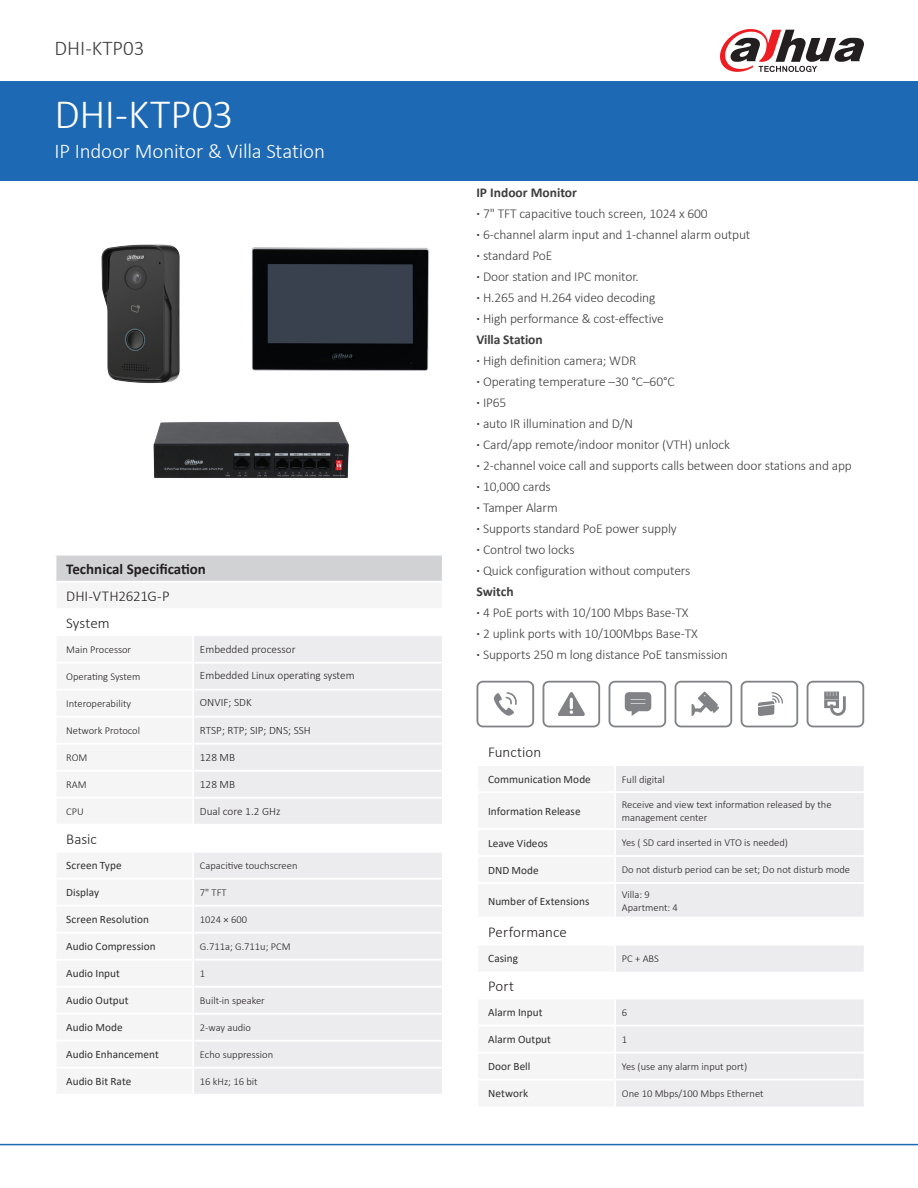
<style>
.page{position:relative;width:918px;height:1188px;background:#fff}
.page>*{position:absolute;margin:0;border:0;box-sizing:border-box;transform-origin:0 0}
.t1{font:300 42px "Calibri";letter-spacing:-.005em;color:#fff}
.t2{font:300 21px "Calibri";letter-spacing:-.01em;color:#fff}
.t3{font:300 21px "Calibri";color:#3e3e3f}
.表格大类{font:300 15px "Calibri";color:#231f20}
.t4{font:700 15px "Calibri";color:#231f20}
.t5{font:300 13.5px "Calibri";letter-spacing:-.01em;color:#3e3e3f}
.t6{font:700 13.5px "Calibri";color:#3e3e3f}
.表格分类{font:11.25px "Calibri";letter-spacing:.005em;color:#312f30}
.t7{font:300 11.25px "Calibri";color:#231f20}
.t8{font:300 10.5px/12.6px "Calibri";color:#231f20}
.s1{font-weight:700}
</style>
<div class="page">
<div style="left:0;top:81px;width:918px;height:100px;background:#1e69b4"></div>
<hr style="left:0;top:1144px;width:918px;height:1px;background:#1e69b4">
<svg style="left:720px;top:29px;width:144px;height:43px"></svg>
<svg style="left:477px;top:681px;width:57px;height:46px"></svg>
<svg style="left:543px;top:681px;width:57px;height:46px"></svg>
<svg style="left:609px;top:681px;width:57px;height:46px"></svg>
<svg style="left:675px;top:681px;width:57px;height:46px"></svg>
<svg style="left:741px;top:681px;width:57px;height:46px"></svg>
<svg style="left:807px;top:681px;width:57px;height:46px"></svg>
<svg style="left:56px;top:556px;width:386px;height:538px"></svg>
<hr style="left:193px;top:1067px;width:251px;height:2px;background:#fff">
<hr style="left:192px;top:1069px;width:2px;height:25px;background:#fff">
<img style="left:251px;top:247px;width:178px;height:124px">
<img style="left:101px;top:244px;width:79px;height:139px">
<img style="left:153px;top:422px;width:196px;height:56px">
<svg style="left:616px;top:766px;width:248px;height:341px;fill:#ececee"></svg>
<div style="left:477px;top:829px;width:138px;height:27px;background:#f5f5f6"></div>
<div style="left:615px;top:829px;width:250px;height:27px;background:#ececee"></div>
<hr style="left:476px;top:828px;width:139px;height:2px;background:#fff">
<hr style="left:476px;top:855px;width:139px;height:2px;background:#fff">
<hr style="left:615px;top:855px;width:251px;height:2px;background:#fff">
<hr style="left:615px;top:882px;width:251px;height:2px;background:#fff">
<hr style="left:615px;top:917px;width:251px;height:2px;background:#fff">
<hr style="left:615px;top:944px;width:251px;height:2px;background:#fff">
<hr style="left:615px;top:791px;width:251px;height:2px;background:#fff">
<hr style="left:476px;top:830px;width:2px;height:25px;background:#fff">
<hr style="left:615px;top:828px;width:251px;height:2px;background:#fff">
<hr style="left:614px;top:830px;width:2px;height:25px;background:#fff">
<hr style="left:864px;top:830px;width:2px;height:25px;background:#fff">
<hr style="left:615px;top:998px;width:251px;height:2px;background:#fff">
<hr style="left:615px;top:1025px;width:251px;height:2px;background:#fff">
<hr style="left:615px;top:1052px;width:251px;height:2px;background:#fff">
<hr style="left:615px;top:1079px;width:251px;height:2px;background:#fff">
<p class="t3" style="left:55px;top:35px;width:91px">DHI-KTP03</p>
<p class="t1" style="left:55px;top:88px;width:181px">DHI-KTP03</p>
<p class="t2" style="left:55px;top:138px;width:272px">IP Indoor Monitor &amp; Villa Station</p>
<p class="t4" style="left:66px;top:558px;width:141px">Technical Specification</p>
<p class="表格大类" style="left:66px;top:587px;width:105px">DHI-VTH2621G-P</p>
<p class="表格大类" style="left:66px;top:614px;width:45px">System</p>
<p class="t8" style="left:66px;top:643px;width:66px">Main Processor</p>
<p class="t7" style="left:200px;top:643px;width:97px">Embedded processor</p>
<p class="t8" style="left:66px;top:670px;width:76px">Operating System</p>
<p class="t7" style="left:200px;top:668px;width:156px">Embedded Linux operating system</p>
<p class="t8" style="left:66px;top:697px;width:66px">Interoperability</p>
<p class="t7" style="left:200px;top:695px;width:53px">ONVIF; SDK</p>
<p class="t8" style="left:66px;top:724px;width:75px">Network Protocol</p>
<p class="t7" style="left:200px;top:724px;width:112px">RTSP; RTP; SIP; DNS; SSH</p>
<p class="t8" style="left:66px;top:751px;width:23px">ROM</p>
<p class="t7" style="left:200px;top:751px;width:37px">128 MB</p>
<p class="t8" style="left:66px;top:778px;width:22px">RAM</p>
<p class="t7" style="left:200px;top:778px;width:37px">128 MB</p>
<p class="t8" style="left:66px;top:805px;width:19px">CPU</p>
<p class="t7" style="left:200px;top:805px;width:82px">Dual core 1.2 GHz</p>
<p class="表格大类" style="left:66px;top:830px;width:32px">Basic</p>
<p class="表格分类" style="left:66px;top:858px;width:57px">Screen Type</p>
<p class="t8" style="left:200px;top:859px;width:99px">Capacitive touchscreen</p>
<p class="表格分类" style="left:66px;top:885px;width:35px">Display</p>
<p class="t8" style="left:200px;top:886px;width:28px">7" TFT</p>
<p class="表格分类" style="left:66px;top:912px;width:84px">Screen Resolution</p>
<p class="t8" style="left:200px;top:913px;width:49px">1024 × 600</p>
<p class="表格分类" style="left:66px;top:939px;width:91px">Audio Compression</p>
<p class="t8" style="left:200px;top:940px;width:92px">G.711a; G.711u; PCM</p>
<p class="表格分类" style="left:66px;top:966px;width:55px">Audio Input</p>
<p class="t8" style="left:200px;top:967px;width:7px">1</p>
<p class="表格分类" style="left:66px;top:993px;width:64px">Audio Output</p>
<p class="t8" style="left:200px;top:994px;width:66px">Built-in speaker</p>
<p class="表格分类" style="left:66px;top:1020px;width:58px">Audio Mode</p>
<p class="t8" style="left:200px;top:1021px;width:53px">2-way audio</p>
<p class="表格分类" style="left:66px;top:1047px;width:94px">Audio Enhancement</p>
<p class="t8" style="left:200px;top:1048px;width:75px">Echo suppression</p>
<p class="表格分类" style="left:66px;top:1074px;width:67px">Audio Bit Rate</p>
<p class="t8" style="left:200px;top:1075px;width:59px">16 kHz; 16 bit</p>
<p class="t6" style="left:476px;top:183px;width:102px">IP Indoor Monitor</p>
<p class="t5" style="left:476px;top:205px;width:233px"><span class="s1">·</span> 7" TFT capacitive touch screen, 1024 x 600</p>
<p class="t5" style="left:476px;top:226px;width:276px"><span class="s1">·</span> 6-channel alarm input and 1-channel alarm output</p>
<p class="t5" style="left:476px;top:247px;width:77px"><span class="s1">·</span> standard PoE</p>
<p class="t5" style="left:476px;top:268px;width:164px"><span class="s1">·</span> Door station and IPC monitor.</p>
<p class="t5" style="left:476px;top:289px;width:181px"><span class="s1">·</span> H.265 and H.264 video decoding</p>
<p class="t5" style="left:476px;top:310px;width:189px"><span class="s1">·</span> High performance &amp; cost-effective</p>
<p class="t6" style="left:476px;top:330px;width:68px">Villa Station</p>
<p class="t5" style="left:476px;top:352px;width:161px"><span class="s1">·</span> High definition camera; WDR</p>
<p class="t5" style="left:476px;top:373px;width:200px"><span class="s1">·</span> Operating temperature –30 °C–60°C</p>
<p class="t5" style="left:476px;top:394px;width:32px"><span class="s1">·</span> IP65</p>
<p class="t5" style="left:476px;top:415px;width:158px"><span class="s1">·</span> auto IR illumination and D/N</p>
<p class="t5" style="left:476px;top:436px;width:255px"><span class="s1">·</span> Card/app remote/indoor monitor (VTH) unlock</p>
<p class="t5" style="left:476px;top:457px;width:377px"><span class="s1">·</span> 2-channel voice call and supports calls between door stations and app</p>
<p class="t5" style="left:476px;top:478px;width:76px"><span class="s1">·</span> 10,000 cards</p>
<p class="t5" style="left:476px;top:499px;width:83px"><span class="s1">·</span> Tamper Alarm</p>
<p class="t5" style="left:476px;top:520px;width:202px"><span class="s1">·</span> Supports standard PoE power supply</p>
<p class="t5" style="left:476px;top:541px;width:100px"><span class="s1">·</span> Control two locks</p>
<p class="t5" style="left:476px;top:562px;width:215px"><span class="s1">·</span> Quick configuration without computers</p>
<p class="t6" style="left:476px;top:582px;width:39px">Switch</p>
<p class="t5" style="left:476px;top:604px;width:214px"><span class="s1">·</span> 4 PoE ports with 10/100 Mbps Base-TX</p>
<p class="t5" style="left:476px;top:625px;width:223px"><span class="s1">·</span> 2 uplink ports with 10/100Mbps Base-TX</p>
<p class="t5" style="left:476px;top:646px;width:253px"><span class="s1">·</span> Supports 250 m long distance PoE tansmission</p>
<p class="表格大类" style="left:488px;top:743px;width:55px">Function</p>
<p class="表格分类" style="left:488px;top:771px;width:104px">Communication Mode</p>
<p class="t8" style="left:622px;top:773px;width:44px">Full digital</p>
<p class="表格分类" style="left:488px;top:803px;width:94px">Information Release</p>
<p class="t8" style="left:622px;top:798px;width:211px">Receive and view text information released by the management center</p>
<p class="表格分类" style="left:488px;top:835px;width:61px">Leave Videos</p>
<p class="t8" style="left:622px;top:837px;width:168px">Yes ( SD card inserted in VTO is needed)</p>
<p class="表格分类" style="left:488px;top:862px;width:52px">DND Mode</p>
<p class="t8" style="left:622px;top:864px;width:230px">Do not disturb period can be set; Do not disturb mode</p>
<p class="表格分类" style="left:488px;top:893px;width:103px">Number of Extensions</p>
<p class="t8" style="left:622px;top:888px;width:30px">Villa: 9</p>
<p class="t8" style="left:622px;top:901px;width:58px">Apartment: 4</p>
<p class="表格大类" style="left:488px;top:922px;width:80px">Performance</p>
<p class="表格分类" style="left:488px;top:951px;width:31px">Casing</p>
<p class="t8" style="left:622px;top:952px;width:39px">PC + ABS</p>
<p class="表格大类" style="left:488px;top:976px;width:28px">Port</p>
<p class="表格分类" style="left:488px;top:1005px;width:56px">Alarm Input</p>
<p class="t8" style="left:622px;top:1006px;width:7px">6</p>
<p class="表格分类" style="left:488px;top:1032px;width:64px">Alarm Output</p>
<p class="t8" style="left:622px;top:1033px;width:7px">1</p>
<p class="表格分类" style="left:488px;top:1059px;width:44px">Door Bell</p>
<p class="t8" style="left:622px;top:1060px;width:127px">Yes (use any alarm input port)</p>
<p class="表格分类" style="left:488px;top:1086px;width:42px">Network</p>
<p class="t8" style="left:622px;top:1087px;width:143px">One 10 Mbps/100 Mbps Ethernet</p>
</div>
